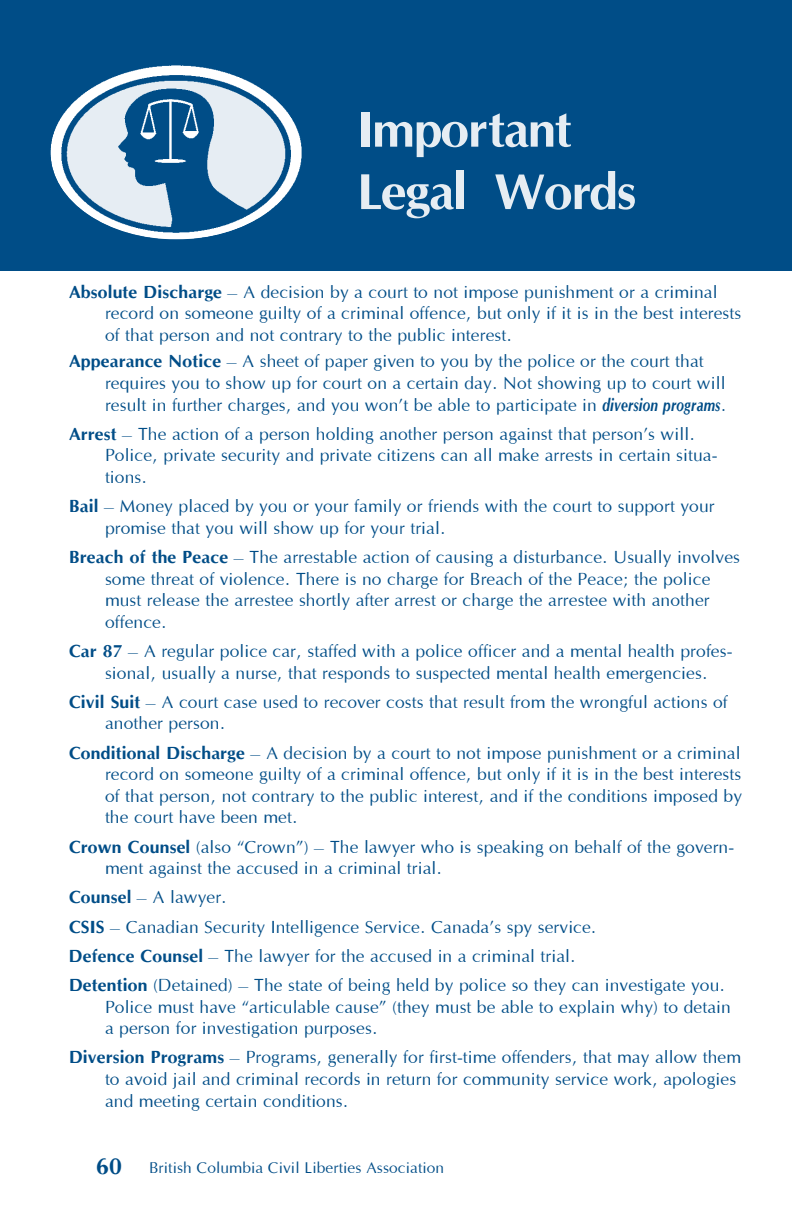
<style>
.page{position:relative;width:792px;height:1224px;background:#fff}
.page>*{position:absolute;margin:0;border:0;box-sizing:border-box;transform-origin:0 0}
.t1{font:700 52px/62.4px "Optane";letter-spacing:-.035em;color:#e6edf3}
.t2{font:18px/21.6px "Optane";color:#004d87}
.t3{font:16px "Optane";color:#004d87}
.s1{font-weight:700}
.s2{font-weight:700;font-style:italic}
.s3{font-weight:700;font-size:24px}
</style>
<div class="page">
<div style="left:0;top:0;width:792px;height:271px;background:#004d87"></div>
<img style="left:50px;top:65px;width:252px;height:175px">
<h1 class="t1" style="left:357px;top:98px;width:281px">Important<br>Legal Words</h1>
<p class="t2" style="left:105px;top:281px;width:638px;text-indent:-36px"><span class="s1">Absolute Discharge</span> – A decision by a court to not impose punishment or a criminal record on someone guilty of a criminal offence, but only if it is in the best interests of that person and not contrary to the public interest.</p>
<p class="t2" style="left:105px;top:351px;width:623px;text-indent:-36px"><span class="s1">Appearance Notice</span> – A sheet of paper given to you by the police or the court that requires you to show up for court on a certain day. Not showing up to court will result in further charges, and you won’t be able to participate in <span class="s2">diversion programs</span>.</p>
<p class="t2" style="left:105px;top:423px;width:614px;text-indent:-36px"><span class="s1">Arrest</span> – The action of a person holding another person against that person’s will.<br>Police, private security and private citizens can all make arrests in certain situa&shy;tions.</p>
<p class="t2" style="left:105px;top:495px;width:611px;text-indent:-36px"><span class="s1">Bail</span> – Money placed by you or your family or friends with the court to support your promise that you will show up for your trial.</p>
<p class="t2" style="left:105px;top:546px;width:637px;text-indent:-36px"><span class="s1">Breach of the Peace</span> – The arrestable action of causing a disturbance. Usually involves some threat of violence. There is no charge for Breach of the Peace; the police must release the arrestee shortly after arrest or charge the arrestee with another offence.</p>
<p class="t2" style="left:105px;top:640px;width:629px;text-indent:-36px"><span class="s1">Car 87</span> – A regular police car, staffed with a police officer and a mental health profes&shy;sional, usually a nurse, that responds to suspected mental health emergencies.</p>
<p class="t2" style="left:105px;top:691px;width:624px;text-indent:-36px"><span class="s1">Civil Suit</span> – A court case used to recover costs that result from the wrongful actions of another person.</p>
<p class="t2" style="left:105px;top:742px;width:639px;text-align:justify;text-indent:-36px"><span class="s1">Conditional Discharge</span> – A decision by a court to not impose punishment or a criminal record on someone guilty of a criminal offence, but only if it is in the best interests of that person, not contrary to the public interest, and if the conditions imposed by the court have been met.</p>
<p class="t2" style="left:105px;top:836px;width:631px;text-indent:-36px"><span class="s1">Crown Counsel</span> (also “Crown”) – The lawyer who is speaking on behalf of the govern&shy;ment against the accused in a criminal trial.</p>
<p class="t2" style="left:69px;top:883px;width:658px;line-height:29.2px"><span class="s1">Counsel</span> – A lawyer.<br><span class="s1">CSIS</span> – Canadian Security Intelligence Service. Canada’s spy service.<br><span class="s1">Defence Counsel</span> – The lawyer for the accused in a criminal trial.<br><span class="s1">Detention</span> (Detained) – The state of being held by police so they can investigate you.</p>
<p class="t2" style="left:105px;top:996px;width:628px">Police must have “articulable cause” (they must be able to explain why) to detain a person for investigation purposes.</p>
<p class="t2" style="left:105px;top:1047px;width:638px;text-indent:-36px"><span class="s1">Diversion Programs</span> – Programs, generally for first-time offenders, that may allow them to avoid jail and criminal records in return for community service work, apologies and meeting certain conditions.</p>
<p class="t3" style="left:96px;top:1158px;width:350px"><span class="s3">60</span> British Columbia Civil Liberties Association</p>
</div>
